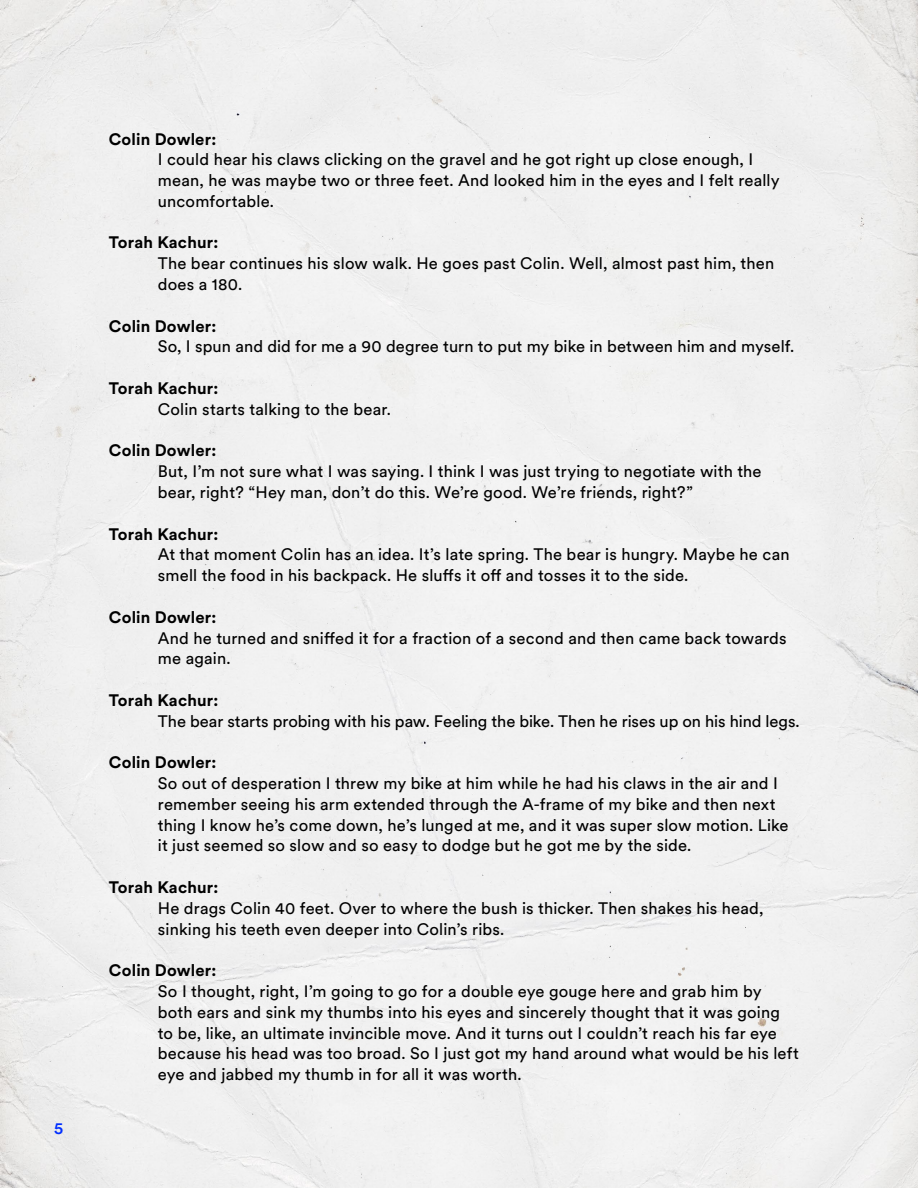
<style>
.page{position:relative;width:918px;height:1188px;background:#f0f0f0}
.page>*{position:absolute;margin:0;border:0;box-sizing:border-box;transform-origin:0 0}
.t1{font:16.5px/20.9px "Circular XX";letter-spacing:.01em;color:#000}
.t2{font:700 16.5px "Circular XX";letter-spacing:.01em;color:#000}
.t3{font:500 16.5px "Circular XX";color:#002eff}
</style>
<div class="page">
<p class="t3" style="left:54px;top:1117px;width:11px">5</p>
<p class="t2" style="left:109px;top:127px;width:109px">Colin Dowler:</p>
<p class="t1" style="left:158px;top:148px;width:623px">I could hear his claws clicking on the gravel and he got right up close enough, I mean, he was maybe two or three feet. And looked him in the eyes and I felt really uncomfortable.</p>
<p class="t2" style="left:109px;top:231px;width:111px">Torah Kachur:</p>
<p class="t1" style="left:158px;top:252px;width:618px">The bear continues his slow walk. He goes past Colin. Well, almost past him, then does a 180.</p>
<p class="t2" style="left:109px;top:315px;width:109px">Colin Dowler:</p>
<p class="t1" style="left:158px;top:336px;width:638px">So, I spun and did for me a 90 degree turn to put my bike in between him and myself.</p>
<p class="t2" style="left:109px;top:377px;width:111px">Torah Kachur:</p>
<p class="t1" style="left:158px;top:398px;width:234px">Colin starts talking to the bear.</p>
<p class="t2" style="left:109px;top:439px;width:109px">Colin Dowler:</p>
<p class="t1" style="left:158px;top:460px;width:605px">But, I’m not sure what I was saying. I think I was just trying to negotiate with the bear, right? “Hey man, don’t do this. We’re good. We’re friends, right?”</p>
<p class="t2" style="left:109px;top:522px;width:111px">Torah Kachur:</p>
<p class="t1" style="left:158px;top:543px;width:633px">At that moment Colin has an idea. It’s late spring. The bear is hungry. Maybe he can smell the food in his backpack. He sluffs it off and tosses it to the side.</p>
<p class="t2" style="left:109px;top:606px;width:109px">Colin Dowler:</p>
<p class="t1" style="left:158px;top:627px;width:630px">And he turned and sniffed it for a fraction of a second and then came back towards me again.</p>
<p class="t2" style="left:109px;top:689px;width:111px">Torah Kachur:</p>
<p class="t1" style="left:158px;top:710px;width:643px">The bear starts probing with his paw. Feeling the bike. Then he rises up on his hind legs.</p>
<p class="t2" style="left:109px;top:751px;width:109px">Colin Dowler:</p>
<p class="t1" style="left:158px;top:772px;width:632px">So out of desperation I threw my bike at him while he had his claws in the air and I remember seeing his arm extended through the A-frame of my bike and then next thing I know he’s come down, he’s lunged at me, and it was super slow motion. Like it just seemed so slow and so easy to dodge but he got me by the side.</p>
<p class="t2" style="left:109px;top:876px;width:111px">Torah Kachur:</p>
<p class="t1" style="left:158px;top:897px;width:607px">He drags Colin 40 feet. Over to where the bush is thicker. Then shakes his head, sinking his teeth even deeper into Colin’s ribs.</p>
<p class="t2" style="left:109px;top:959px;width:109px">Colin Dowler:</p>
<p class="t1" style="left:158px;top:980px;width:642px">So I thought, right, I’m going to go for a double eye gouge here and grab him by both ears and sink my thumbs into his eyes and sincerely thought that it was going to be, like, an ultimate invincible move. And it turns out I couldn’t reach his far eye because his head was too broad. So I just got my hand around what would be his left eye and jabbed my thumb in for all it was worth.</p>
</div>
